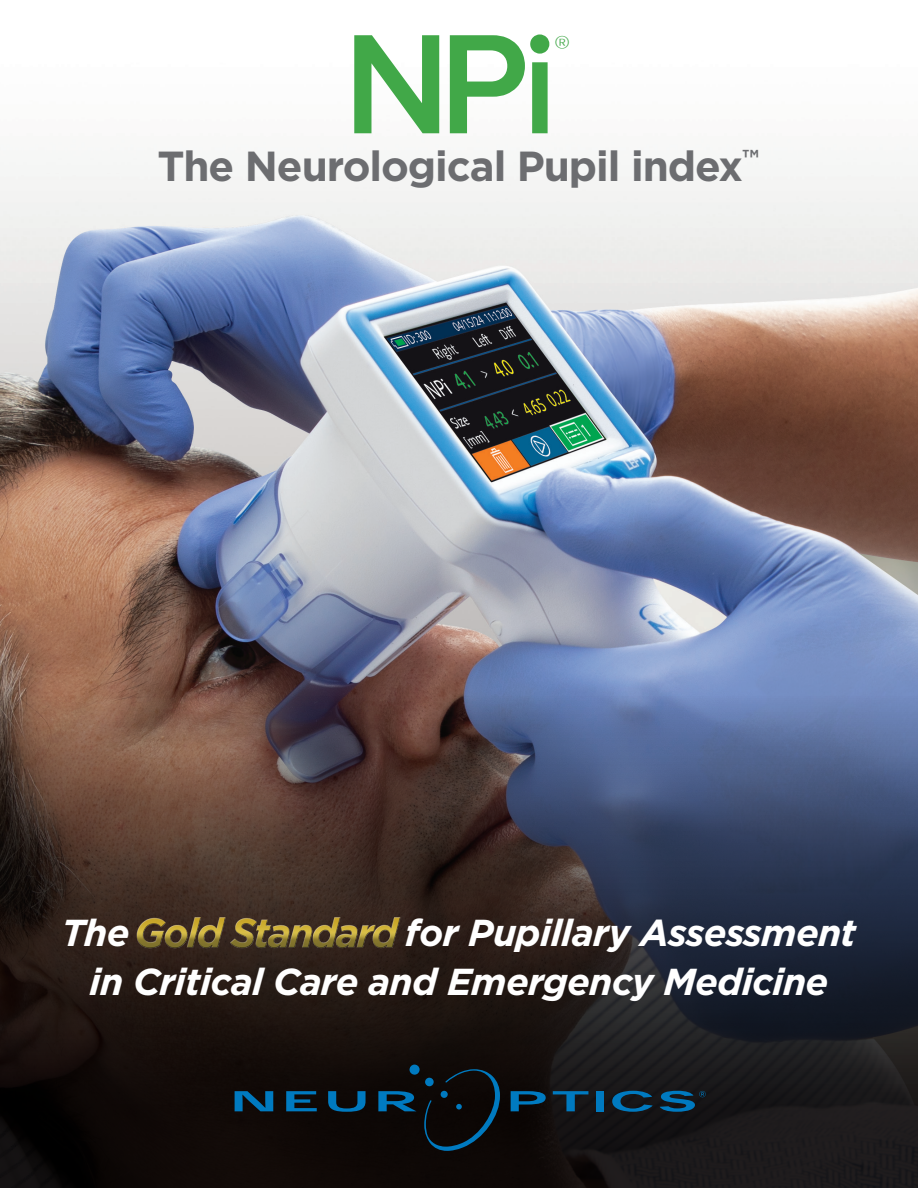
<style>
.page{position:relative;width:918px;height:1188px;background:#fff}
.page>*{position:absolute;margin:0;border:0;box-sizing:border-box;transform-origin:0 0}
.t1{font:600 147px "Proxima Nova";color:#41a848}
.t2{font:700 42px "Gotham";letter-spacing:-.025em;color:#6c6d70}
.t3{font:italic 700 37.5px/49.5px "Gotham";letter-spacing:-.02em;color:#fff}
.t4{font:300 31.5px "Proxima Nova";color:#41a848}
.t5{font:700 24.45px "Gotham";color:#6c6d70}
</style>
<div class="page">
<img style="left:0;top:173px;width:918px;height:520px">
<svg style="left:0;top:693px;width:918px;height:495px;background:#312b30"></svg>
<img style="left:136px;top:916px;width:265px;height:32px">
<svg style="left:235px;top:1091px;width:38px;height:20px"></svg>
<svg style="left:286px;top:1091px;width:31px;height:20px"></svg>
<svg style="left:328px;top:1091px;width:38px;height:21px"></svg>
<svg style="left:378px;top:1091px;width:39px;height:20px"></svg>
<svg style="left:511px;top:1091px;width:35px;height:20px"></svg>
<svg style="left:553px;top:1091px;width:35px;height:20px"></svg>
<div style="left:596px;top:1091px;width:7px;height:20px;background:#007ac0"></div>
<svg style="left:612px;top:1091px;width:41px;height:21px"></svg>
<svg style="left:424px;top:1069px;width:76px;height:82px;background:#0b141a"></svg>
<div style="left:440px;top:1091px;width:8px;height:7px;background:#007ac0;border-radius:50%"></div>
<div style="left:425px;top:1077px;width:9px;height:9px;background:#007ac0;border-radius:50%"></div>
<div style="left:409px;top:1064px;width:11px;height:11px;background:#007ac0;border-radius:50%"></div>
<svg style="left:660px;top:1091px;width:46px;height:21px"></svg>
<h1 class="t1" style="left:344px;top:0;width:215px">NPi</h1>
<p class="t4" style="left:555px;top:28px;width:17px">®</p>
<p class="t5" style="left:742px;top:142px;width:18px">™</p>
<p class="t2" style="left:158px;top:138px;width:587px">The Neurological Pupil index</p>
<p class="t3" style="left:90px;top:908px;width:768px;text-indent:315px">for Pupillary Assessment in Critical Care and Emergency Medicine</p>
<p class="t3" style="left:62px;top:908px;width:69px">The</p>
</div>
